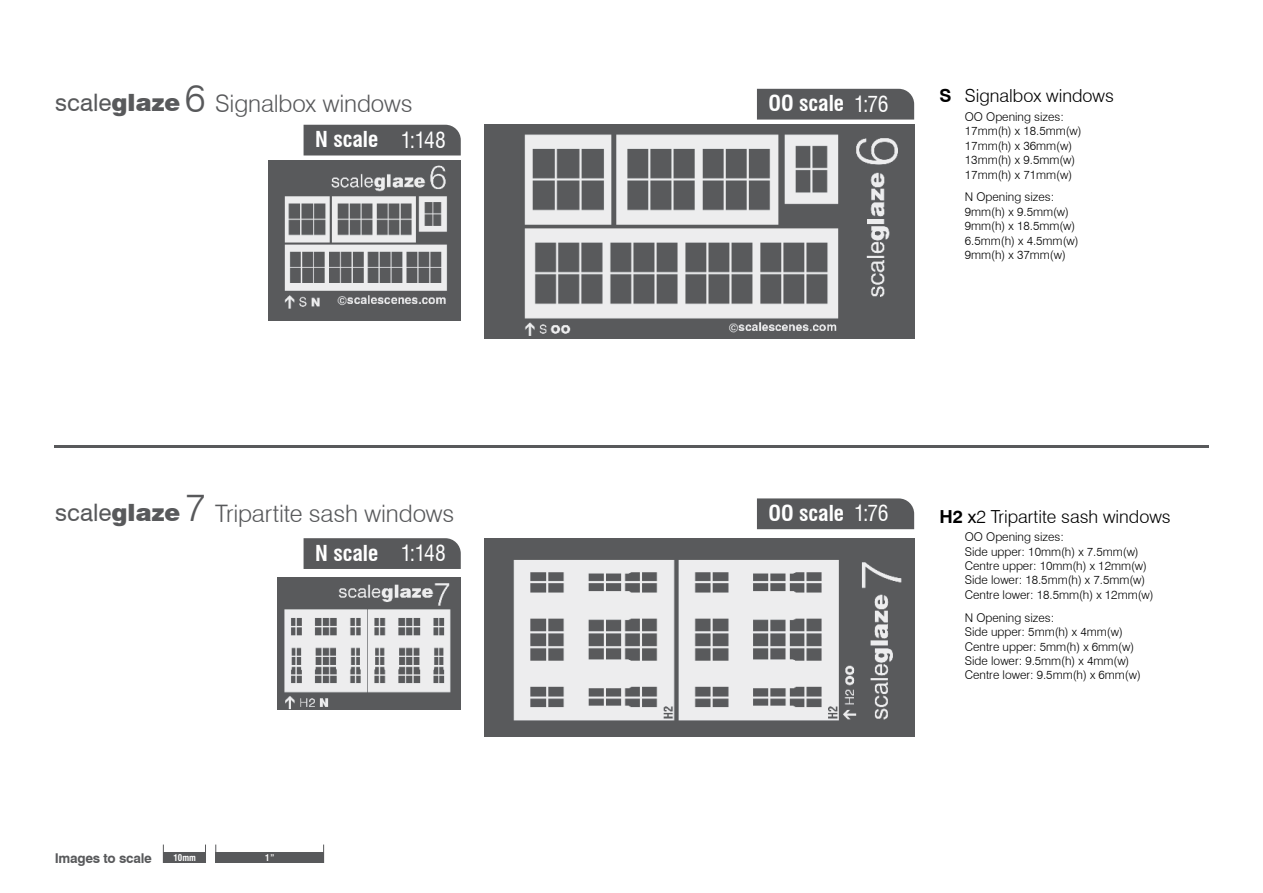
<style>
.page{position:relative;width:1263px;height:893px;background:#fff}
.page>*{position:absolute;margin:0;border:0;box-sizing:border-box;transform-origin:0 0}
.t1{font:300 24.15px "Swiss 721 BT";letter-spacing:-.005em;color:#58595b}
.t2{font:700 condensed 21.45px "Swiss 721 BT";color:#fff}
.t3{font:300 18px "Swiss 721 BT";color:#000}
.t4{font:700 13.5px "Swiss 721 BT";letter-spacing:-.02em;color:#58595b}
.t5{font:300 12px/14.4px "Swiss 721 BT";color:#000}
.t6{font:700 condensed 9px "Swiss 721 BT";color:#fff}
.s1{font-weight:400}
.s2{font-weight:900;font-size:23.85px}
.s3{font-size:39px}
.s4{font-weight:700}
</style>
<div class="page">
<div style="left:163px;top:852px;width:43px;height:11px;background:#58595b"></div>
<svg style="left:215px;top:844px;width:1px;height:19px"></svg>
<div style="left:216px;top:852px;width:108px;height:11px;background:#58595b"></div>
<img style="left:484px;top:538px;width:430px;height:198px">
<div style="left:757px;top:498px;width:157px;height:31px;background:#58595b"></div>
<img style="left:278px;top:578px;width:182px;height:132px">
<div style="left:304px;top:538px;width:157px;height:31px;background:#58595b"></div>
<hr style="left:54px;top:445px;width:1155px;height:3px;background:#58595b">
<div style="left:757px;top:89px;width:157px;height:31px;background:#58595b"></div>
<img style="left:485px;top:125px;width:429px;height:214px">
<div style="left:304px;top:125px;width:157px;height:30px;background:#58595b"></div>
<img style="left:269px;top:161px;width:192px;height:159px">
<h1 class="t1" style="left:55px;top:89px;width:359px"><span class="s1">scale</span><span class="s2">glaze</span> <span class="s3">6</span> Signalbox windows</h1>
<h2 class="t2" style="left:315px;top:127px;width:132px">N scale <span class="s1">1:148</span></h2>
<h1 class="t1" style="left:55px;top:499px;width:401px"><span class="s1">scale</span><span class="s2">glaze</span> <span class="s3">7</span> Tripartite sash windows</h1>
<h2 class="t2" style="left:315px;top:540px;width:132px">N scale <span class="s1">1:148</span></h2>
<p class="t4" style="left:55px;top:850px;width:99px">Images to scale</p>
<p class="t6" style="left:173px;top:852px;width:24px">10mm</p>
<p class="t6" style="left:265px;top:852px;width:11px">1”</p>
<h2 class="t2" style="left:769px;top:91px;width:122px">OO scale <span class="s1">1:76</span></h2>
<h3 class="t3" style="left:939px;top:85px;width:176px"><span class="s4">S</span> Signalbox windows</h3>
<p class="t5" style="left:965px;top:109px;width:118px">OO Opening sizes:<br>17mm(h) x 18.5mm(w)<br>17mm(h) x 36mm(w)<br>13mm(h) x 9.5mm(w)<br>17mm(h) x 71mm(w)</p>
<p class="t5" style="left:965px;top:190px;width:115px">N Opening sizes:<br>9mm(h) x 9.5mm(w)<br>9mm(h) x 18.5mm(w)<br>6.5mm(h) x 4.5mm(w)<br>9mm(h) x 37mm(w)</p>
<h2 class="t2" style="left:769px;top:500px;width:122px">OO scale <span class="s1">1:76</span></h2>
<h3 class="t3" style="left:939px;top:505px;width:233px"><span class="s4">H2</span> <span class="s1">x</span>2 Tripartite sash windows</h3>
<p class="t5" style="left:965px;top:530px;width:190px">OO Opening sizes:<br>Side upper: 10mm(h) x 7.5mm(w)<br>Centre upper: 10mm(h) x 12mm(w)<br>Side lower: 18.5mm(h) x 7.5mm(w)<br>Centre lower: 18.5mm(h) x 12mm(w)</p>
<p class="t5" style="left:965px;top:610px;width:177px">N Opening sizes:<br>Side upper: 5mm(h) x 4mm(w)<br>Centre upper: 5mm(h) x 6mm(w)<br>Side lower: 9.5mm(h) x 4mm(w)<br>Centre lower: 9.5mm(h) x 6mm(w)</p>
</div>
